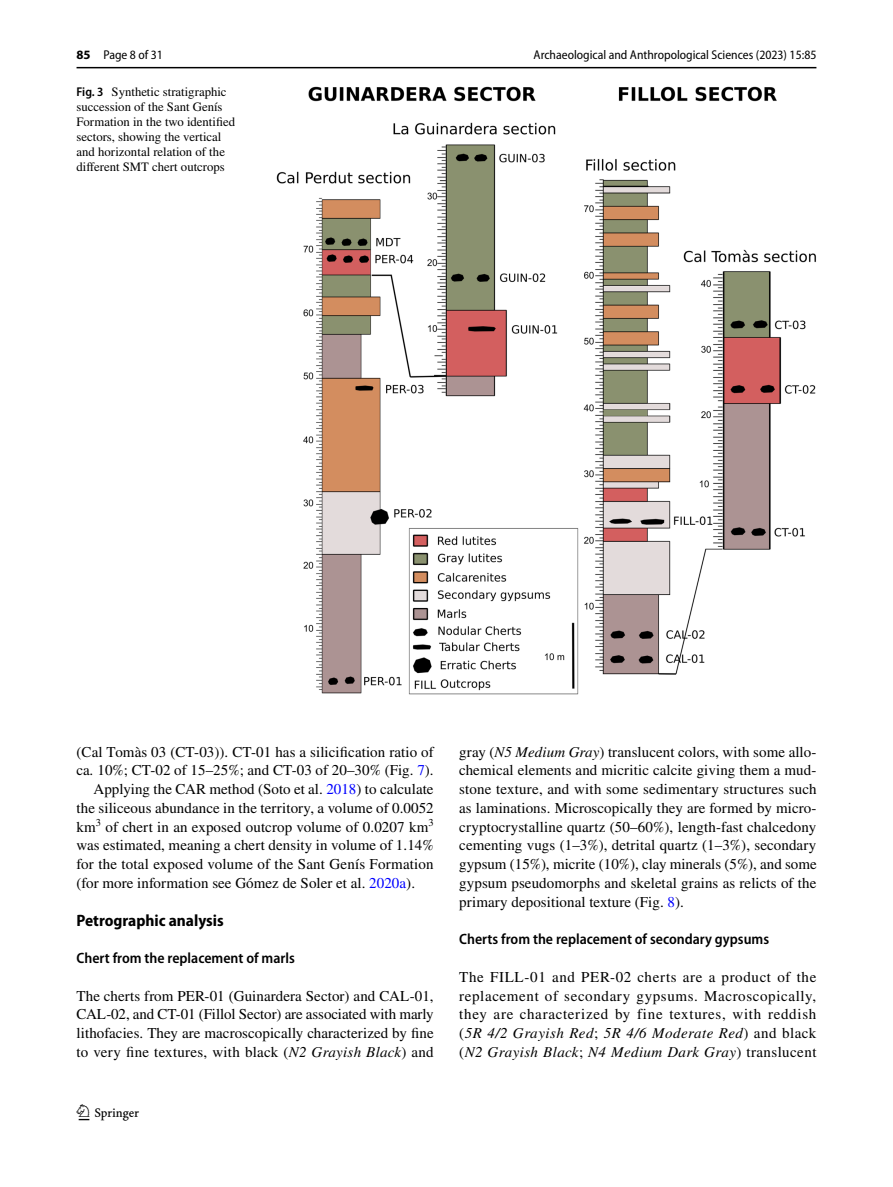
<style>
.page{position:relative;width:893px;height:1187px;background:#fff}
.page>*{position:absolute;margin:0;border:0;box-sizing:border-box;transform-origin:0 0}
.t1{font:22.5px "Springnew Regular 2";color:#000}
.t2{font:700 semi-condensed 16.5px "Myriad Pro";color:#000}
.t3{font:15px/18.8px "STIX";letter-spacing:.005em;color:#000;text-align:justify}
.t4{font:600 semi-condensed 15px "Myriad Pro";color:#000}
.t5{font:12.75px/15px "STIX";color:#000}
.t6{font:semi-condensed 12.75px "Myriad Pro";color:#000}
.s1{font-weight:700;font-stretch:normal}
.s2{font-family:"Myriad Pro";font-weight:600;font-stretch:semi-condensed}
.s3{font-style:italic}
.s4{color:#00f}
</style>
<div class="page">
<hr style="left:77px;top:67px;width:739px;height:1px;background:#000">
<img style="left:276px;top:87px;width:540px;height:607px">
<p class="t6" style="left:77px;top:48px;width:88px"><span class="s1">85</span> Page 8 of 31</p>
<p class="t5" style="left:77px;top:85px;width:160px"><span class="s2">Fig. 3</span> Synthetic stratigraphic succession of the Sant Genís<br>Formation in the two identified sectors, showing the vertical and horizontal relation of the different SMT chert outcrops</p>
<p class="t6" style="left:534px;top:48px;width:284px">Archaeological and Anthropological Sciences (2023) 15:85</p>
<p class="t3" style="left:77px;top:743px;width:359px">(Cal Tomàs 03 (CT-03)). CT-01 has a silicification ratio of</p>
<p class="t3" style="left:77px;top:762px;width:359px">ca<span class="s3">.</span> 10%; CT-02 of 15–25%; and CT-03 of 20–30% (Fig. <span class="s4">7</span>).</p>
<p class="t3" style="left:94px;top:780px;width:342px">Applying the CAR method (Soto et al. <span class="s4">2018</span>) to calculate</p>
<p class="t3" style="left:77px;top:799px;width:359px">the siliceous abundance in the territory, a volume of 0.0052</p>
<p class="t3" style="left:77px;top:818px;width:359px">km<sup>3</sup> of chert in an exposed outcrop volume of 0.0207 km<sup>3</sup></p>
<p class="t3" style="left:77px;top:837px;width:359px">was estimated, meaning a chert density in volume of 1.14%</p>
<p class="t3" style="left:77px;top:855px;width:359px">for the total exposed volume of the Sant Genís Formation</p>
<p class="t3" style="left:77px;top:874px;width:340px">(for more information see Gómez de Soler et al. <span class="s4">2020a</span>).</p>
<p class="t2" style="left:77px;top:910px;width:149px">Petrographic analysis</p>
<p class="t4" style="left:77px;top:949px;width:220px">Chert from the replacement of marls</p>
<p class="t3" style="left:77px;top:987px;width:359px">The cherts from PER-01 (Guinardera Sector) and CAL-01, CAL-02, and CT-01 (Fillol Sector) are associated with marly lithofacies. They are macroscopically characterized by fine to very fine textures, with black (<span class="s3">N2 Grayish Black</span>) and</p>
<h1 class="t1" style="left:79px;top:1104px;width:62px">1 3</h1>
<p class="t3" style="left:459px;top:743px;width:359px">gray (<span class="s3">N5 Medium Gray</span>) translucent colors, with some allo&shy;chemical elements and micritic calcite giving them a mud&shy;stone texture, and with some sedimentary structures such as laminations. Microscopically they are formed by micro&shy;cryptocrystalline quartz (50–60%), length-fast chalcedony cementing vugs (1–3%), detrital quartz (1–3%), secondary gypsum (15%), micrite (10%), clay minerals (5%), and some gypsum pseudomorphs and skeletal grains as relicts of the primary depositional texture (Fig. <span class="s4">8</span>).</p>
<p class="t4" style="left:459px;top:930px;width:311px">Cherts from the replacement of secondary gypsums</p>
<p class="t3" style="left:459px;top:968px;width:359px">The FILL-01 and PER-02 cherts are a product of the replacement of secondary gypsums. Macroscopically, they are characterized by fine textures, with reddish (<span class="s3">5R 4/2 Grayish Red</span>; <span class="s3">5R 4/6 Moderate Red</span>) and black (<span class="s3">N2 Grayish Black</span>; <span class="s3">N4 Medium Dark Gray</span>) translucent</p>
</div>
